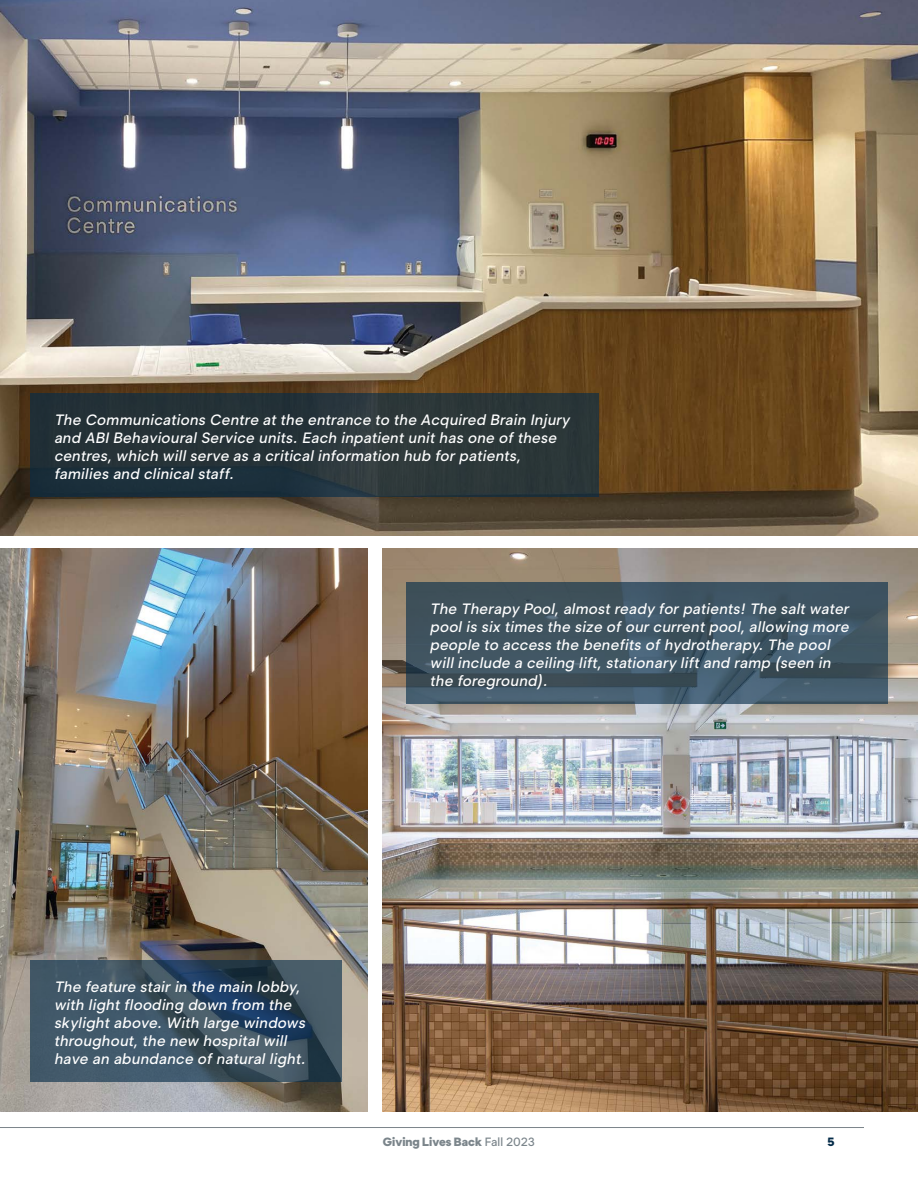
<style>
.page{position:relative;width:918px;height:1188px;background:#fff}
.page>*{position:absolute;margin:0;border:0;box-sizing:border-box;transform-origin:0 0}
.t1{font:italic 500 15px/18px "Segment";letter-spacing:.02em;color:#fff}
.t2{font:900 12px "Segment";color:#7b858b}
.t3{font:900 12px "Segment";color:#052c49}
.s1{font-weight:500}
</style>
<div class="page">
<img style="left:0;top:549px;width:367px;height:563px">
<img style="left:382px;top:549px;width:536px;height:563px">
<img style="left:0;top:0;width:918px;height:536px">
<div style="left:30px;top:393px;width:568px;height:104px;background:linear-gradient(to right,#1f2f38,#2e393a)"></div>
<svg style="left:406px;top:582px;width:482px;height:122px;background:#405563"></svg>
<svg style="left:30px;top:960px;width:311px;height:122px;background:#395062"></svg>
<hr style="left:0;top:1127px;width:864px;height:1px;background:#7b858b">
<p class="t1" style="left:54px;top:411px;width:517px">The Communications Centre at the entrance to the Acquired Brain Injury and ABI Behavioural Service units. Each inpatient unit has one of these centres, which will serve as a critical information hub for patients, families and clinical staff.</p>
<p class="t1" style="left:430px;top:600px;width:420px">The Therapy Pool, almost ready for patients! The salt water pool is six times the size of our current pool, allowing more people to access the benefits of hydrotherapy. The pool will include a ceiling lift, stationary lift and ramp (seen in the foreground).</p>
<p class="t1" style="left:54px;top:978px;width:253px">The feature stair in the main lobby, with light flooding down from the skylight above. With large windows throughout, the new hospital will have an abundance of natural light.</p>
<p class="t2" style="left:383px;top:1134px;width:154px">Giving Lives Back <span class="s1">Fall 2023</span></p>
<p class="t3" style="left:827px;top:1134px;width:9px">5</p>
</div>
